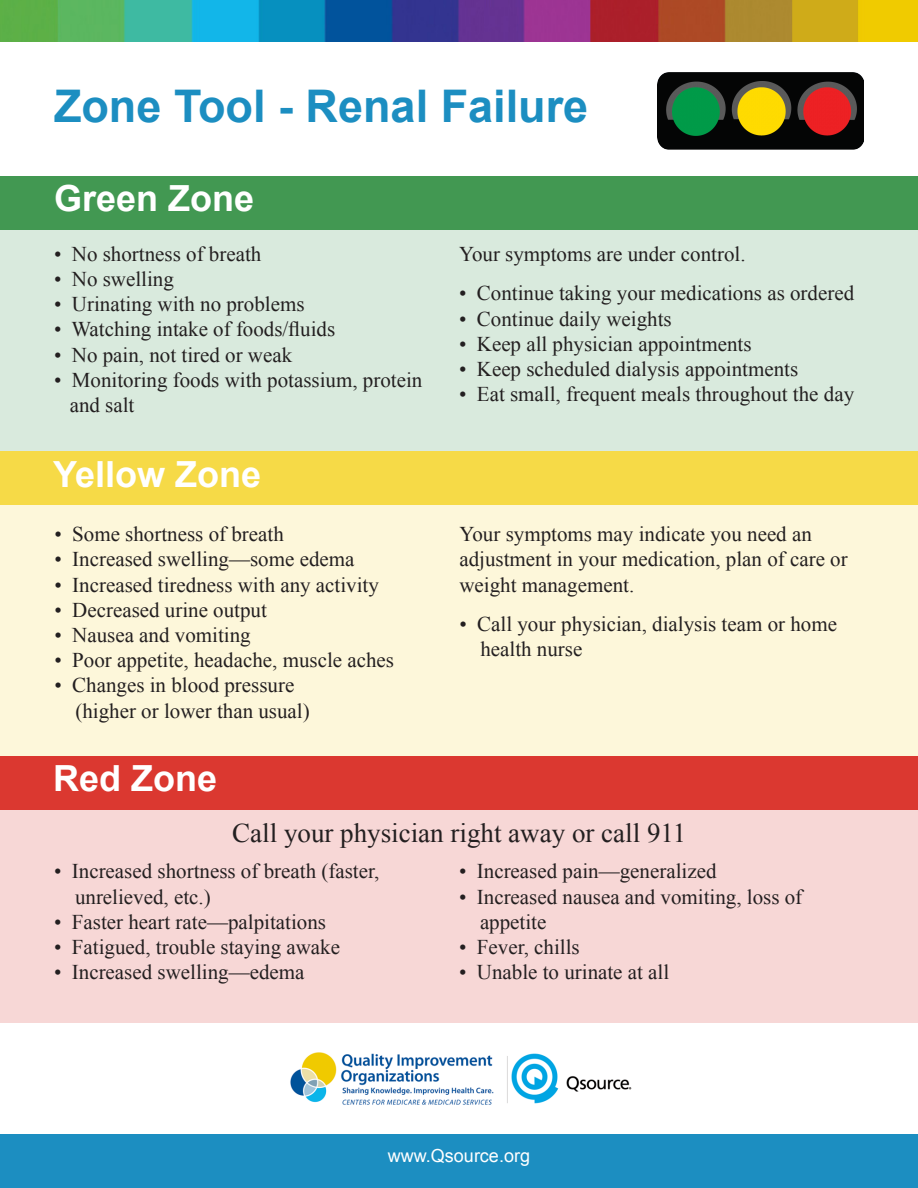
<style>
.page{position:relative;width:918px;height:1188px;background:#fff}
.page>*{position:absolute;margin:0;border:0;box-sizing:border-box;transform-origin:0 0}
.t1{font:700 45px "Arial";color:#1c8ec1}
.t2{font:700 36px "Arial";color:#fff}
.t3{font:27px "Times New Roman";color:#231f20}
.t4{font:21px/25.2px "Times New Roman";color:#231f20}
.t5{font:18px "Arial";color:#fff}
</style>
<div class="page">
<img style="left:0;top:0;width:918px;height:42px">
<div style="left:1px;top:229px;width:917px;height:223px;background:#d9eadd"></div>
<div style="left:0;top:505px;width:917px;height:251px;background:#fdf7da"></div>
<div style="left:0;top:809px;width:917px;height:214px;background:#f7d7d6"></div>
<img style="left:658px;top:72px;width:206px;height:77px">
<div style="left:1px;top:1134px;width:917px;height:54px;background:#1c8ec1"></div>
<div style="left:1px;top:176px;width:917px;height:53px;background:#429852"></div>
<div style="left:0;top:452px;width:917px;height:53px;background:#f6da47"></div>
<div style="left:0;top:756px;width:917px;height:53px;background:#db3830"></div>
<img style="left:290px;top:1052px;width:342px;height:53px">
<p class="t1" style="left:54px;top:76px;width:536px">Zone Tool - Renal Failure</p>
<p class="t2" style="left:54px;top:175px;width:202px">Green Zone</p>
<p class="t4" style="left:54px;top:241px;width:209px">• No shortness of breath</p>
<p class="t4" style="left:54px;top:266px;width:121px">• No swelling</p>
<p class="t4" style="left:54px;top:291px;width:252px">• Urinating with no problems</p>
<p class="t4" style="left:54px;top:317px;width:283px">• Watching intake of foods/fluids</p>
<p class="t4" style="left:54px;top:342px;width:240px">• No pain, not tired or weak</p>
<p class="t4" style="left:70px;top:367px;width:354px;text-indent:-16px">• Monitoring foods with potassium, protein and salt</p>
<p class="t2" style="left:53px;top:450px;width:210px">Yellow Zone</p>
<p class="t4" style="left:54px;top:521px;width:231px">• Some shortness of breath</p>
<p class="t4" style="left:54px;top:546px;width:302px">• Increased swelling—some edema</p>
<p class="t4" style="left:54px;top:572px;width:326px">• Increased tiredness with any activity</p>
<p class="t4" style="left:54px;top:597px;width:214px">• Decreased urine output</p>
<p class="t4" style="left:54px;top:622px;width:198px">• Nausea and vomiting</p>
<p class="t4" style="left:54px;top:647px;width:341px">• Poor appetite, headache, muscle aches</p>
<p class="t4" style="left:54px;top:672px;width:242px">• Changes in blood pressure</p>
<p class="t4" style="left:75px;top:698px;width:236px">(higher or lower than usual)</p>
<p class="t2" style="left:53px;top:755px;width:166px">Red Zone</p>
<p class="t4" style="left:459px;top:241px;width:288px">Your symptoms are under control.</p>
<p class="t4" style="left:459px;top:281px;width:397px">• Continue taking your medications as ordered</p>
<p class="t4" style="left:459px;top:306px;width:214px">• Continue daily weights</p>
<p class="t4" style="left:459px;top:331px;width:294px">• Keep all physician appointments</p>
<p class="t4" style="left:459px;top:356px;width:341px">• Keep scheduled dialysis appointments</p>
<p class="t4" style="left:459px;top:381px;width:397px">• Eat small, frequent meals throughout the day</p>
<p class="t4" style="left:459px;top:521px;width:390px">Your symptoms may indicate you need an adjustment in your medication, plan of care or weight management.</p>
<p class="t4" style="left:480px;top:611px;width:358px;text-indent:-21px">• Call your physician, dialysis team or home health nurse</p>
<p class="t3" style="left:232px;top:815px;width:456px">Call your physician right away or call 911</p>
<p class="t4" style="left:75px;top:858px;width:306px;text-indent:-21px">• Increased shortness of breath (faster, unrelieved, etc.)</p>
<p class="t4" style="left:54px;top:909px;width:274px">• Faster heart rate—palpitations</p>
<p class="t4" style="left:54px;top:934px;width:288px">• Fatigued, trouble staying awake</p>
<p class="t4" style="left:54px;top:959px;width:252px">• Increased swelling—edema</p>
<p class="t4" style="left:459px;top:858px;width:259px">• Increased pain—generalized</p>
<p class="t4" style="left:480px;top:884px;width:324px;text-indent:-21px">• Increased nausea and vomiting, loss of appetite</p>
<p class="t4" style="left:459px;top:934px;width:122px">• Fever, chills</p>
<p class="t4" style="left:459px;top:959px;width:212px">• Unable to urinate at all</p>
<p class="t5" style="left:388px;top:1144px;width:144px">www.Qsource.org</p>
</div>
